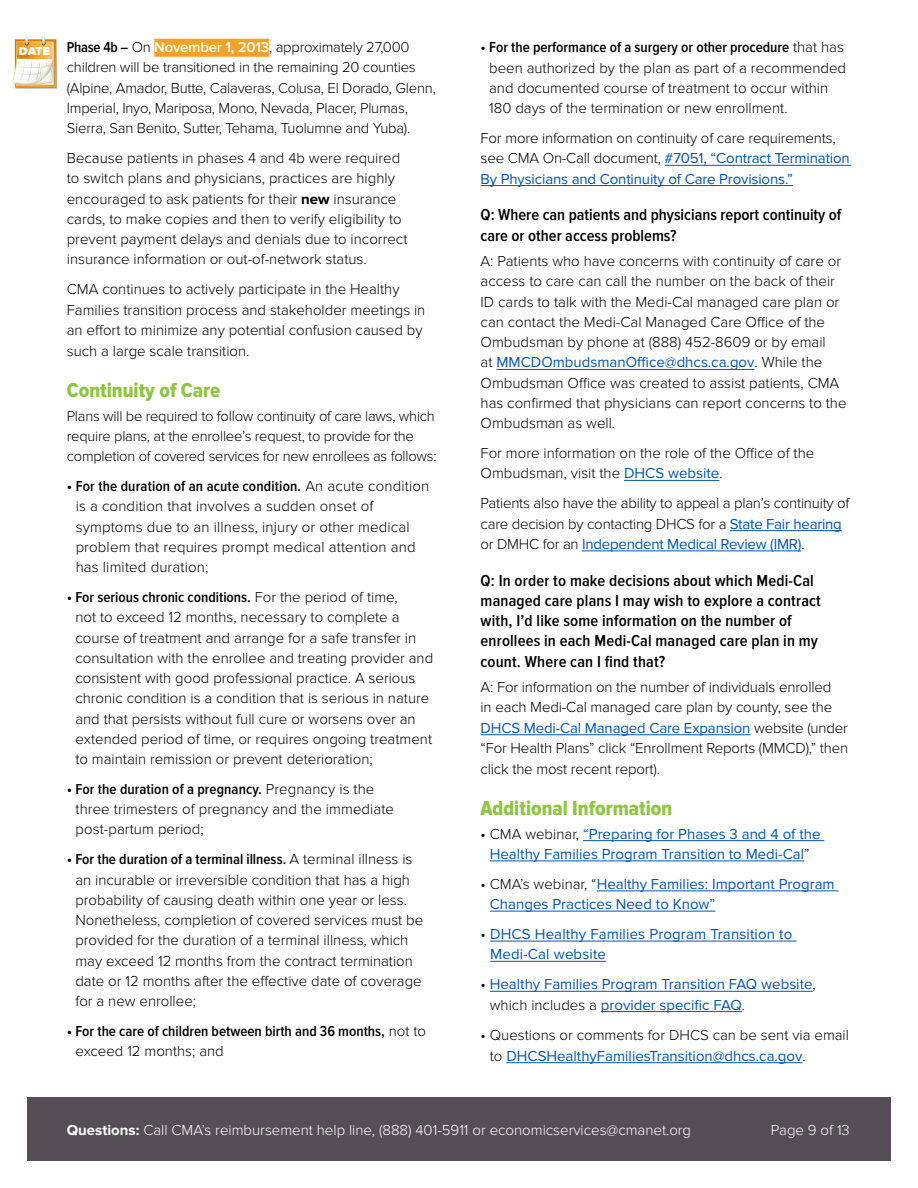
<style>
.page{position:relative;width:918px;height:1188px;background:#fff}
.page>*{position:absolute;margin:0;border:0;box-sizing:border-box;transform-origin:0 0}
.t1{font:21px "Proxima Nova Cond Extrabld";color:#8dc63f}
.t2{font:600 16.5px/20.2px "Proxima Nova Cond";letter-spacing:.01em;color:#000}
.t3{font:300 15px/20.2px "Proxima Nova";color:#000}
.t4{font:600 15px "Proxima Nova Cond";color:#000}
.t5{font:15px/20.2px "Proxima Nova";color:#0056b3}
.t6{font:300 15px "Proxima Nova";color:#fff}
.t7{font:300 14.85px/20.2px "Proxima Nova";letter-spacing:-.015em;color:#000}
.t8{font:300 14.7px/20.2px "Proxima Nova";letter-spacing:-.015em;color:#000}
.t9{font:900 12px "Proxima Nova";color:#fff}
.s1{font-family:"Proxima Nova Cond";font-weight:600}
.s2{font-weight:600;color:#fff}
.s3{font-weight:700}
.s4{font-family:"Proxima Nova";font-weight:300}
.s5{font-weight:400;color:#0056b3}
.s6{font-weight:300;color:#000}
</style>
<div class="page">
<div style="left:27px;top:1097px;width:864px;height:63px;background:#564e57"></div>
<div style="left:154px;top:39px;width:115px;height:18px;background:#f6a025"></div>
<hr style="left:665px;top:165px;width:186px;height:1px;background:#0056b3">
<hr style="left:481px;top:185px;width:312px;height:1px;background:#0056b3">
<hr style="left:496px;top:369px;width:259px;height:1px;background:#0056b3">
<hr style="left:624px;top:480px;width:95px;height:1px;background:#0056b3">
<hr style="left:730px;top:530px;width:112px;height:1px;background:#0056b3">
<hr style="left:582px;top:551px;width:219px;height:1px;background:#0056b3">
<hr style="left:481px;top:734px;width:269px;height:1px;background:#0056b3">
<hr style="left:583px;top:840px;width:241px;height:1px;background:#0056b3">
<hr style="left:490px;top:861px;width:314px;height:1px;background:#0056b3">
<hr style="left:597px;top:891px;width:242px;height:1px;background:#0056b3">
<hr style="left:490px;top:911px;width:226px;height:1px;background:#0056b3">
<hr style="left:490px;top:941px;width:307px;height:1px;background:#0056b3">
<hr style="left:490px;top:961px;width:116px;height:1px;background:#0056b3">
<hr style="left:490px;top:991px;width:323px;height:1px;background:#0056b3">
<hr style="left:601px;top:1011px;width:141px;height:1px;background:#0056b3">
<hr style="left:506px;top:1062px;width:296px;height:1px;background:#0056b3">
<img style="left:12px;top:36px;width:45px;height:52px">
<p class="t9" style="left:19px;top:44px;width:32px">DATE</p>
<p class="t7" style="left:67px;top:37px;width:371px"><span class="s1">Phase 4b –</span> On <span class="s2">November 1, 2013</span>, approximately 27,000 children will be transitioned in the remaining 20 counties (Alpine, Amador, Butte, Calaveras, Colusa, El Dorado, Glenn, Imperial, Inyo, Mariposa, Mono, Nevada, Placer, Plumas, Sierra, San Benito, Sutter, Tehama, Tuolumne and Yuba).</p>
<p class="t3" style="left:67px;top:148px;width:342px">Because patients in phases 4 and 4b were required to switch plans and physicians, practices are highly encouraged to ask patients for their <span class="s3">new</span> insurance cards, to make copies and then to verify eligibility to prevent payment delays and denials due to incorrect insurance information or out-of-network status.</p>
<p class="t3" style="left:67px;top:279px;width:360px">CMA continues to actively participate in the Healthy Families transition process and stakeholder meetings in an effort to minimize any potential confusion caused by such a large scale transition.</p>
<h1 class="t1" style="left:67px;top:378px;width:155px">Continuity of Care</h1>
<p class="t8" style="left:67px;top:406px;width:371px">Plans will be required to follow continuity of care laws, which require plans, at the enrollee’s request, to provide for the completion of covered services for new enrollees as follows:</p>
<p class="t4" style="left:67px;top:478px;width:364px">• For the duration of an acute condition. <span class="s4">An acute condition</span></p>
<p class="t3" style="left:76px;top:496px;width:341px">is a condition that involves a sudden onset of symptoms due to an illness, injury or other medical problem that requires prompt medical attention and has limited duration;</p>
<p class="t4" style="left:67px;top:589px;width:333px">• For serious chronic conditions. <span class="s4">For the period of time,</span></p>
<p class="t3" style="left:75px;top:607px;width:359px">not to exceed 12 months, necessary to complete a course of treatment and arrange for a safe transfer in consultation with the enrollee and treating provider and consistent with good professional practice. A serious chronic condition is a condition that is serious in nature and that persists without full cure or worsens over an extended period of time, or requires ongoing treatment to maintain remission or prevent deterioration;</p>
<p class="t4" style="left:67px;top:781px;width:309px">• For the duration of a pregnancy. <span class="s4">Pregnancy is the</span></p>
<p class="t3" style="left:76px;top:799px;width:320px">three trimesters of pregnancy and the immediate post-partum period;</p>
<p class="t4" style="left:67px;top:851px;width:347px">• For the duration of a terminal illness. <span class="s4">A terminal illness is</span></p>
<p class="t3" style="left:75px;top:870px;width:349px">an incurable or irreversible condition that has a high probability of causing death within one year or less.<br>Nonetheless, completion of covered services must be provided for the duration of a terminal illness, which may exceed 12 months from the contract termination date or 12 months after the effective date of coverage for a new enrollee;</p>
<p class="t4" style="left:67px;top:1023px;width:361px">• For the care of children between birth and 36 months, <span class="s4">not to</span></p>
<p class="t3" style="left:75px;top:1041px;width:150px">exceed 12 months; and</p>
<p class="t4" style="left:481px;top:39px;width:365px">• For the performance of a surgery or other procedure <span class="s4">that has</span></p>
<p class="t3" style="left:489px;top:58px;width:358px">been authorized by the plan as part of a recommended and documented course of treatment to occur within<br>180 days of the termination or new enrollment.</p>
<p class="t3" style="left:481px;top:128px;width:371px">For more information on continuity of care requirements, see CMA On-Call document, <span class="s5">#7051, “Contract Termination<br>By Physicians and Continuity of Care Provisions.”</span></p>
<p class="t2" style="left:481px;top:205px;width:362px">Q: Where can patients and physicians report continuity of care or other access problems?</p>
<p class="t3" style="left:481px;top:251px;width:367px">A: Patients who have concerns with continuity of care or access to care can call the number on the back of their ID cards to talk with the Medi-Cal managed care plan or can contact the Medi-Cal Managed Care Office of the Ombudsman by phone at (888) 452-8609 or by email<br>at <span class="s5">MMCDOmbudsmanOffice@dhcs.ca.gov</span>. While the Ombudsman Office was created to assist patients, CMA has confirmed that physicians can report concerns to the Ombudsman as well.</p>
<p class="t3" style="left:481px;top:443px;width:335px">For more information on the role of the Office of the<br>Ombudsman, visit the <span class="s5">DHCS website</span>.</p>
<p class="t3" style="left:481px;top:493px;width:370px">Patients also have the ability to appeal a plan’s continuity of care decision by contacting DHCS for a <span class="s5">State Fair hearing </span>or DMHC for an <span class="s5">Independent Medical Review (IMR)</span>.</p>
<p class="t2" style="left:481px;top:570px;width:342px">Q: In order to make decisions about which Medi-Cal managed care plans I may wish to explore a contract with, I’d like some information on the number of enrollees in each Medi-Cal managed care plan in my count. Where can I find that?</p>
<p class="t3" style="left:481px;top:677px;width:369px">A: For information on the number of individuals enrolled<br>in each Medi-Cal managed care plan by county, see the <span class="s5">DHCS Medi-Cal Managed Care Expansion</span> website (under “For Health Plans” click “Enrollment Reports (MMCD),” then click the most recent report).</p>
<h1 class="t1" style="left:481px;top:796px;width:193px">Additional Information</h1>
<p class="t5" style="left:481px;top:824px;width:341px;text-align:center"><span class="s6">• CMA webinar,</span> “Preparing for Phases 3 and 4 of the<br>Healthy Families Program Transition to Medi-Cal<span class="s6">”</span></p>
<p class="t5" style="left:490px;top:874px;width:346px;text-indent:-9px"><span class="s6">• CMA’s webinar, “</span>Healthy Families: Important Program<br>Changes Practices Need to Know”</p>
<p class="t5" style="left:490px;top:924px;width:304px;text-indent:-10px"><span class="s6">•</span> DHCS Healthy Families Program Transition to<br>Medi-Cal website</p>
<p class="t5" style="left:490px;top:974px;width:327px;text-indent:-9px"><span class="s6">•</span> Healthy Families Program Transition FAQ website<span class="s6">, which includes a</span> provider specific FAQ<span class="s6">.</span></p>
<p class="t3" style="left:490px;top:1024px;width:361px;line-height:21.1px;text-indent:-9px">• Questions or comments for DHCS can be sent via email to <span class="s5">DHCSHealthyFamiliesTransition@dhcs.ca.gov</span>.</p>
<p class="t6" style="left:67px;top:1121px;width:626px"><span class="s3">Questions:</span> Call CMA’s reimbursement help line, (888) 401-5911 or economicservices@cmanet.org</p>
<p class="t6" style="left:771px;top:1121px;width:80px">Page 9 of 13</p>
</div>
